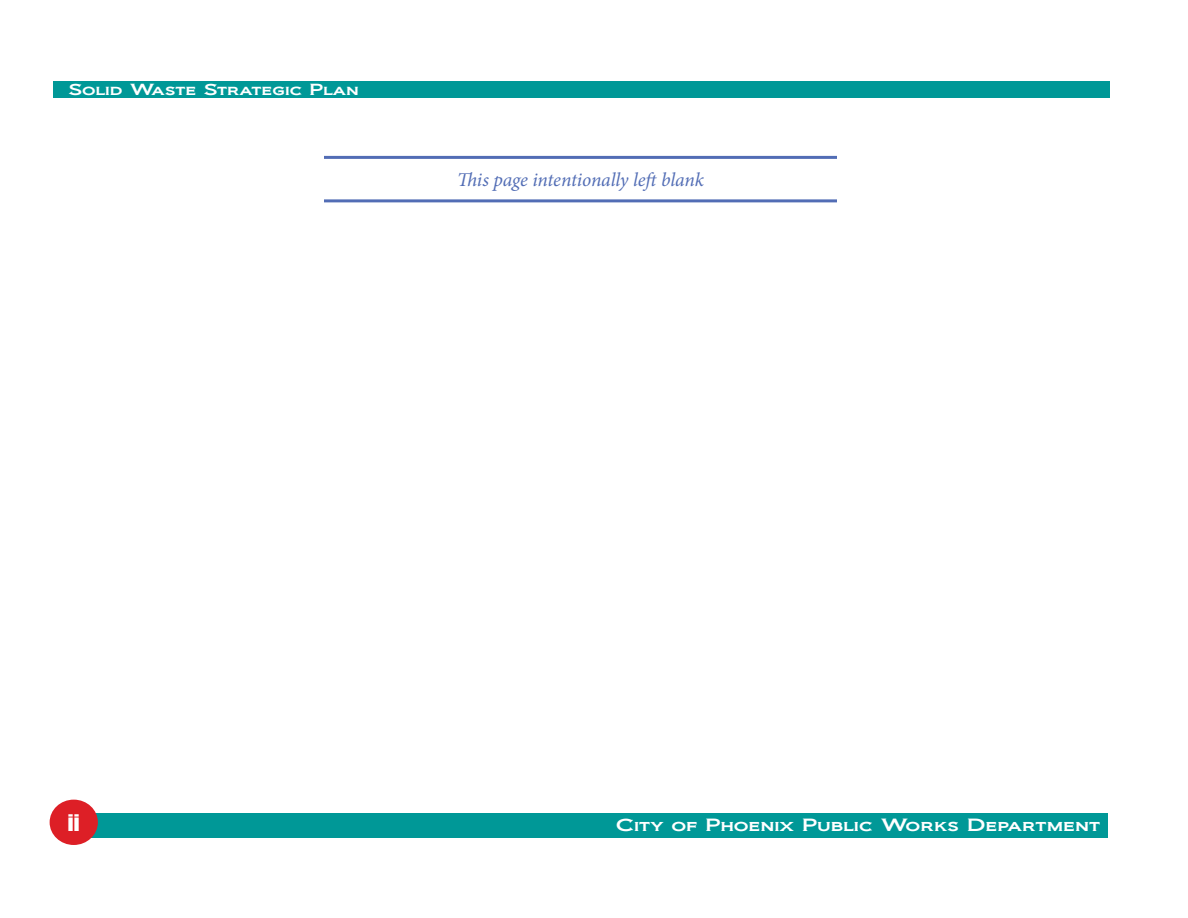
<style>
.page{position:relative;width:1188px;height:918px;background:#fff}
.page>*{position:absolute;margin:0;border:0;box-sizing:border-box;transform-origin:0 0}
.Focus_Group_Heading1{font:21px "Impact";color:#fff}
.Lead-in_text{font:italic 19.5px "Minion Pro";letter-spacing:-.01em;color:#526db5}
.page_no{font:16.5px "Biondi";color:#fff;scale:1.2 1}
.t1{font:15px "Biondi";color:#fff;scale:1.2 1}
</style>
<div class="page">
<div style="left:54px;top:81px;width:1056px;height:17px;background:#009897"></div>
<div style="left:67px;top:813px;width:1040px;height:25px;background:#009897"></div>
<div style="left:50px;top:800px;width:48px;height:45px;background:#dd1f26;border-radius:50%"></div>
<hr style="left:324px;top:156px;width:513px;height:3px;background:#526db5">
<hr style="left:324px;top:199px;width:513px;height:3px;background:#526db5">
<p class="t1" style="left:68px;top:81px;width:244px">Solid Waste Strategic Plan</p>
<p class="Lead-in_text" style="left:457px;top:166px;width:248px">This page intentionally left blank</p>
<p class="Focus_Group_Heading1" style="left:68px;top:806px;width:13px">ii</p>
<p class="page_no" style="left:616px;top:815px;width:405px">City of Phoenix Public Works Department</p>
</div>
